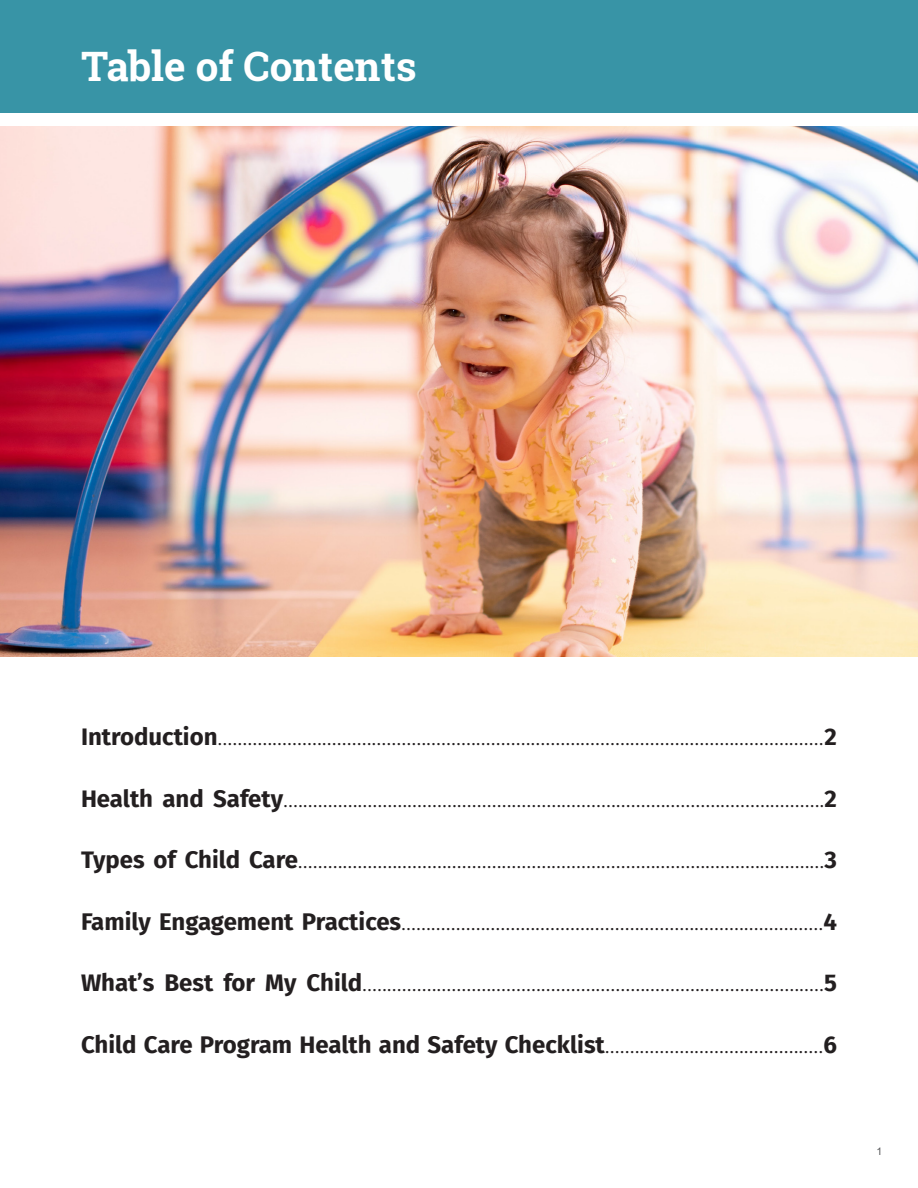
<style>
.page{position:relative;width:918px;height:1188px;background:#fff}
.page>*{position:absolute;margin:0;border:0;box-sizing:border-box;transform-origin:0 0}
.t1{font:700 40.5px "Roboto Slab";color:#fff}
.t2{font:300 24px "Fira Sans";color:#231f20}
.t3{font:10.5px "Arial";color:#57585a}
.s1{font-weight:700}
</style>
<div class="page">
<div style="left:0;top:0;width:918px;height:112px;background:#3894a6"></div>
<img style="left:0;top:126px;width:918px;height:531px">
<p class="t1" style="left:81px;top:39px;width:337px">Table of Contents</p>
<p class="t2" style="left:81px;top:720px;width:757px"><span class="s1">Introduction</span>..........................................................................................................................<span class="s1">2</span></p>
<p class="t2" style="left:81px;top:781px;width:757px"><span class="s1">Health and Safety</span>.............................................................................................................<span class="s1">2</span></p>
<p class="t2" style="left:81px;top:843px;width:758px"><span class="s1">Types of Child Care</span>..........................................................................................................<span class="s1">3</span></p>
<p class="t2" style="left:81px;top:904px;width:758px"><span class="s1">Family Engagement Practices</span>.....................................................................................<span class="s1">4</span></p>
<p class="t2" style="left:81px;top:966px;width:758px"><span class="s1">What’s Best for My Child</span>.............................................................................................<span class="s1">5</span></p>
<p class="t2" style="left:81px;top:1027px;width:758px"><span class="s1">Child Care Program Health and Safety Checklist</span>............................................<span class="s1">6</span></p>
<p class="t3" style="left:876px;top:1145px;width:7px">1</p>
</div>
